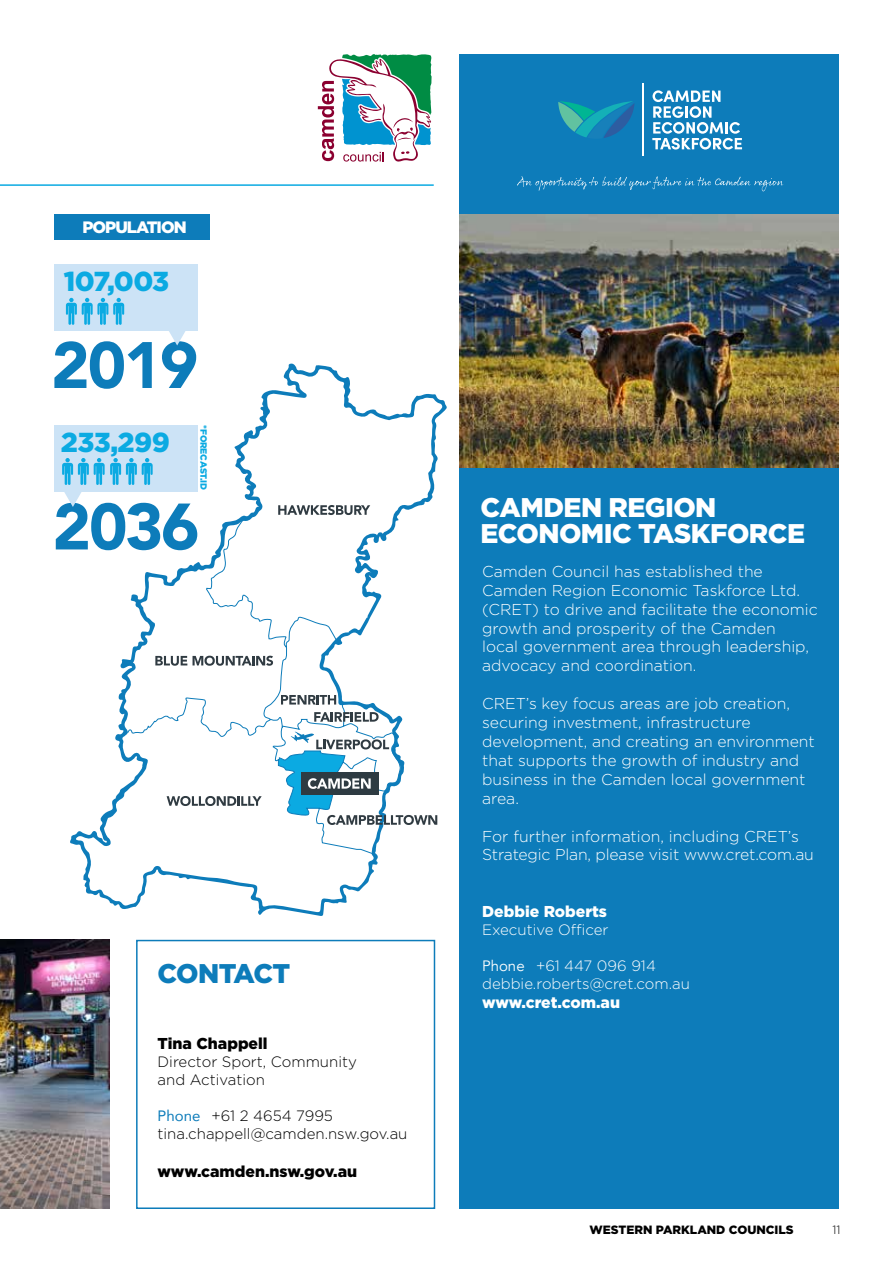
<style>
.page{position:relative;width:893px;height:1263px;background:#fff}
.page>*{position:absolute;margin:0;border:0;box-sizing:border-box;transform-origin:0 0}
.t1{font:900 27.45px "Gotham";letter-spacing:-.02em;color:#0baae2}
.t2{font:900 27px/26.4px "Gotham";letter-spacing:-.02em;color:#fff}
.t3{font:900 27px "Gotham";letter-spacing:-.03em;color:#0d7cba}
.t4{font:900 16.5px "Gotham";letter-spacing:-.06em;color:#fff}
.t5{font:300 15.75px/18.9px "Gotham";color:#fff}
.t6{font:900 15.75px "Gotham";color:#000}
.t7{font:900 15.75px "Gotham";color:#fff}
.t8{font:300 15px/18px "Gotham";color:#000}
.t9{font:300 15px/18px "Gotham";color:#fff}
.t10{font:900 12px "Gotham";color:#000}
.t11{font:300 12px "Gotham";color:#000}
.t12{font:900 9px "Gotham";letter-spacing:-.025em;color:#0baae2}
.s1{font-family:"Avenir";font-weight:400;color:#0d7cba}
.s2{font-family:"Avenir";font-weight:400}
</style>
<div class="page">
<div style="left:459px;top:54px;width:380px;height:1155px;background:#0d7cba"></div>
<svg style="left:318px;top:54px;width:114px;height:108px"></svg>
<hr style="left:0;top:184px;width:434px;height:2px;background:#0baae2">
<img style="left:0;top:940px;width:109px;height:269px">
<svg style="left:54px;top:341px;width:98px;height:47px"></svg>
<div style="left:54px;top:264px;width:144px;height:67px;background:#cce3f6"></div>
<svg style="left:162px;top:331px;width:34px;height:32px"></svg>
<svg style="left:66px;top:298px;width:58px;height:27px"></svg>
<div style="left:54px;top:426px;width:144px;height:66px;background:#cce3f6"></div>
<svg style="left:56px;top:458px;width:14px;height:92px"></svg>
<img style="left:459px;top:215px;width:380px;height:253px">
<div style="left:136px;top:940px;width:299px;height:269px;background:#fff;border:2px solid #0d7cba"></div>
<svg style="left:652px;top:90px;width:90px;height:60px"></svg>
<hr style="left:643px;top:84px;width:1px;height:72px;background:#fff">
<svg style="left:558px;top:101px;width:76px;height:37px"></svg>
<svg style="left:517px;top:176px;width:266px;height:15px"></svg>
<div style="left:54px;top:214px;width:156px;height:26px;background:#0d7cba"></div>
<svg style="left:70px;top:363px;width:377px;height:553px"></svg>
<svg style="left:123px;top:661px;width:4px;height:5px"></svg>
<svg style="left:127px;top:520px;width:275px;height:334px"></svg>
<svg style="left:167px;top:796px;width:95px;height:10px"></svg>
<svg style="left:155px;top:656px;width:32px;height:10px"></svg>
<svg style="left:193px;top:656px;width:80px;height:10px"></svg>
<svg style="left:281px;top:695px;width:55px;height:9px"></svg>
<svg style="left:314px;top:712px;width:65px;height:10px"></svg>
<svg style="left:278px;top:505px;width:92px;height:10px"></svg>
<svg style="left:278px;top:732px;width:159px;height:93px"></svg>
<p class="t4" style="left:82px;top:216px;width:106px">POPULATION</p>
<h1 class="t1" style="left:64px;top:263px;width:107px">107,003</h1>
<h1 class="t1" style="left:61px;top:424px;width:111px">233,299</h1>
<p class="t12" style="left:210px;top:425px;width:66px;rotate:90deg">*FORECAST.ID</p>
<h2 class="t3" style="left:158px;top:954px;width:134px">CONTACT</h2>
<p class="t6" style="left:158px;top:1033px;width:112px">Tina Chappell</p>
<p class="t8" style="left:158px;top:1052px;width:201px">Director Sport, Community and Activation</p>
<p class="t8" style="left:158px;top:1106px;width:251px"><span class="s1">Phone</span> +61 2 4654 7995 tina.chappell@camden.nsw.gov.au</p>
<p class="t6" style="left:158px;top:1160px;width:201px">www.camden.nsw.gov.au</p>
<h2 class="t2" style="left:480px;top:494px;width:326px">CAMDEN REGION<br>ECONOMIC TASKFORCE</h2>
<p class="t5" style="left:482px;top:561px;width:337px">Camden Council has established the Camden Region Economic Taskforce Ltd. (CRET) to drive and facilitate the economic growth and prosperity of the Camden<br>local government area through leadership, advocacy and coordination.</p>
<p class="t5" style="left:482px;top:694px;width:334px">CRET’s key focus areas are job creation, securing investment, infrastructure development, and creating an environment that supports the growth of industry and business in the Camden local government area.</p>
<p class="t5" style="left:482px;top:826px;width:333px">For further information, including CRET’s<br>Strategic Plan, please visit www.cret.com.au</p>
<p class="t7" style="left:482px;top:901px;width:126px">Debbie Roberts</p>
<p class="t9" style="left:482px;top:920px;width:128px">Executive Officer</p>
<p class="t9" style="left:482px;top:956px;width:209px"><span class="s2">Phone</span> +61 447 096 914 debbie.roberts@cret.com.au</p>
<p class="t7" style="left:482px;top:991px;width:139px">www.cret.com.au</p>
<p class="t10" style="left:589px;top:1221px;width:206px">WESTERN PARKLAND COUNCILS</p>
<p class="t11" style="left:832px;top:1222px;width:10px">11</p>
</div>
